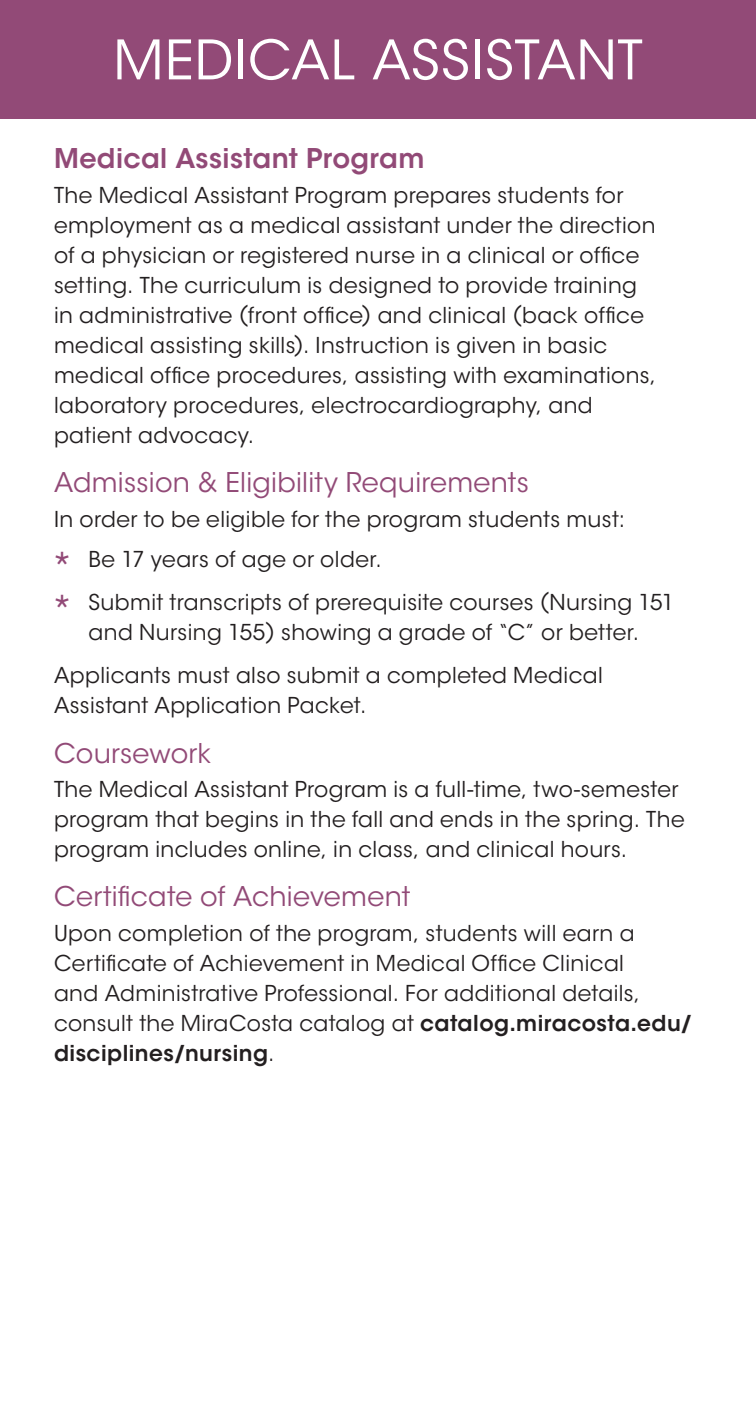
<style>
.page{position:relative;width:756px;height:1404px;background:#fff}
.page>*{position:absolute;margin:0;border:0;box-sizing:border-box;transform-origin:0 0}
.t1{font:54px "ITC Avant Garde Std";letter-spacing:.015em;color:#fff}
.Subhead{font:27px "ITC Avant Garde Std";letter-spacing:.01em;color:#924a77}
.Subhead-2{font:600 27px "ITC Avant Garde Std";letter-spacing:.015em;color:#924a77}
.Text{font:21.6px/30px "ITC Avant Garde Std";letter-spacing:.02em;color:#231f20}
.s1{font-weight:600}
</style>
<div class="page">
<div style="left:0;top:0;width:756px;height:119px;background:#924a77"></div>
<p class="t1" style="left:113px;top:27px;width:531px">MEDICAL ASSISTANT</p>
<p class="Subhead-2" style="left:54px;top:142px;width:372px">Medical Assistant Program</p>
<p class="Text" style="left:54px;top:180px;width:604px">The Medical Assistant Program prepares students for employment as a medical assistant under the direction of a physician or registered nurse in a clinical or office setting. The curriculum is designed to provide training in administrative (front office) and clinical (back office medical assisting skills). Instruction is given in basic medical office procedures, assisting with examinations, laboratory procedures, electrocardiography, and patient advocacy.</p>
<p class="Subhead" style="left:54px;top:466px;width:476px">Admission &amp; Eligibility Requirements</p>
<p class="Text" style="left:54px;top:504px;width:573px">In order to be eligible for the program students must:</p>
<p class="Text" style="left:89px;top:545px;width:295px">Be 17 years of age or older.</p>
<p class="Text" style="left:89px;top:588px;width:587px">Submit transcripts of prerequisite courses (Nursing 151 and Nursing 155) showing a grade of “C” or better.</p>
<p class="Text" style="left:54px;top:661px;width:550px">Applicants must also submit a completed Medical<br>Assistant Application Packet.</p>
<p class="Subhead" style="left:54px;top:737px;width:159px">Coursework</p>
<p class="Text" style="left:54px;top:775px;width:632px">The Medical Assistant Program is a full-time, two-semester program that begins in the fall and ends in the spring. The program includes online, in class, and clinical hours.</p>
<p class="Subhead" style="left:54px;top:880px;width:358px">Certificate of Achievement</p>
<p class="Text" style="left:54px;top:918px;width:640px">Upon completion of the program, students will earn a Certificate of Achievement in Medical Office Clinical<br>and Administrative Professional. For additional details, consult the MiraCosta catalog at <span class="s1">catalog.miracosta.edu/ disciplines/nursing</span>.</p>
</div>
